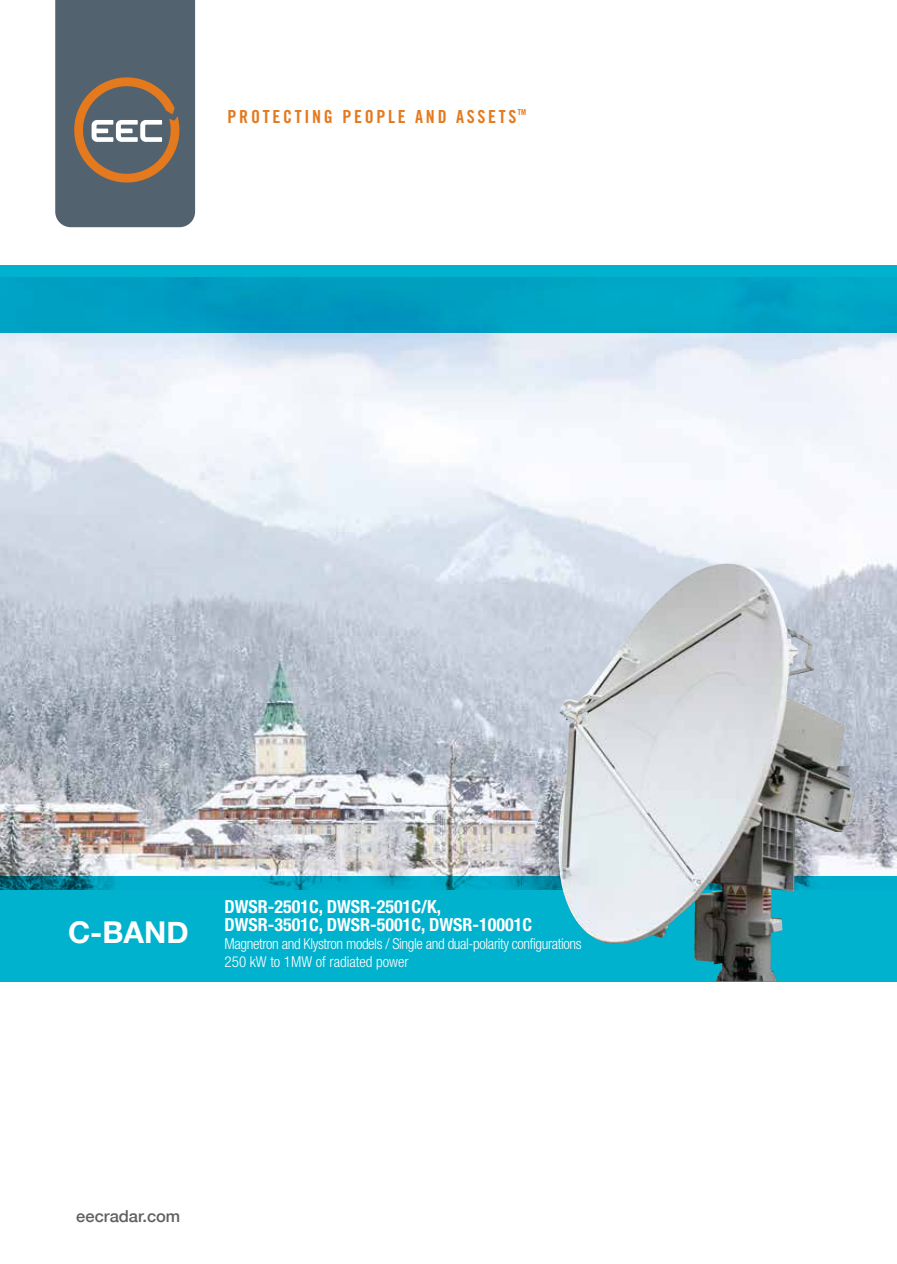
<style>
.page{position:relative;width:897px;height:1264px;background:#fff}
.page>*{position:absolute;margin:0;border:0;box-sizing:border-box;transform-origin:0 0}
.t1{font:700 30px "Helvetica Neue";color:#fff}
.t2{font:700 condensed 18px/18px "Helvetica Neue";color:#fff}
.t3{font:18px "Trade Gothic Bold Cond Twenty";letter-spacing:.15em;color:#e4791d}
.t4{font:500 16.5px "Helvetica Neue";color:#5f6062}
.t5{font:300 condensed 15px/18px "Helvetica Neue";letter-spacing:-.025em;color:#fff}
</style>
<div class="page">
<img style="left:0;top:333px;width:896px;height:543px">
<div style="left:0;top:266px;width:896px;height:67px;background:linear-gradient(to bottom,#00abc8,#009ac0)"></div>
<div style="left:0;top:876px;width:896px;height:105px;background:#00b2cd"></div>
<svg style="left:55px;top:0;width:140px;height:227px;background:#656a6e"></svg>
<img style="left:557px;top:563px;width:297px;height:418px">
<p class="t3" style="left:227px;top:106px;width:300px">PROTECTING PEOPLE AND ASSETS<sup>TM</sup></p>
<h1 class="t1" style="left:68px;top:908px;width:122px">C-BAND</h1>
<p class="t2" style="left:224px;top:897px;width:309px">DWSR-2501C, DWSR-2501C/K,<br>DWSR-3501C, DWSR-5001C, DWSR-10001C</p>
<p class="t5" style="left:224px;top:934px;width:358px">Magnetron and Klystron models / Single and dual-polarity configurations<br>250 kW to 1MW of radiated power</p>
<p class="t4" style="left:76px;top:1202px;width:105px">eecradar.com</p>
</div>
